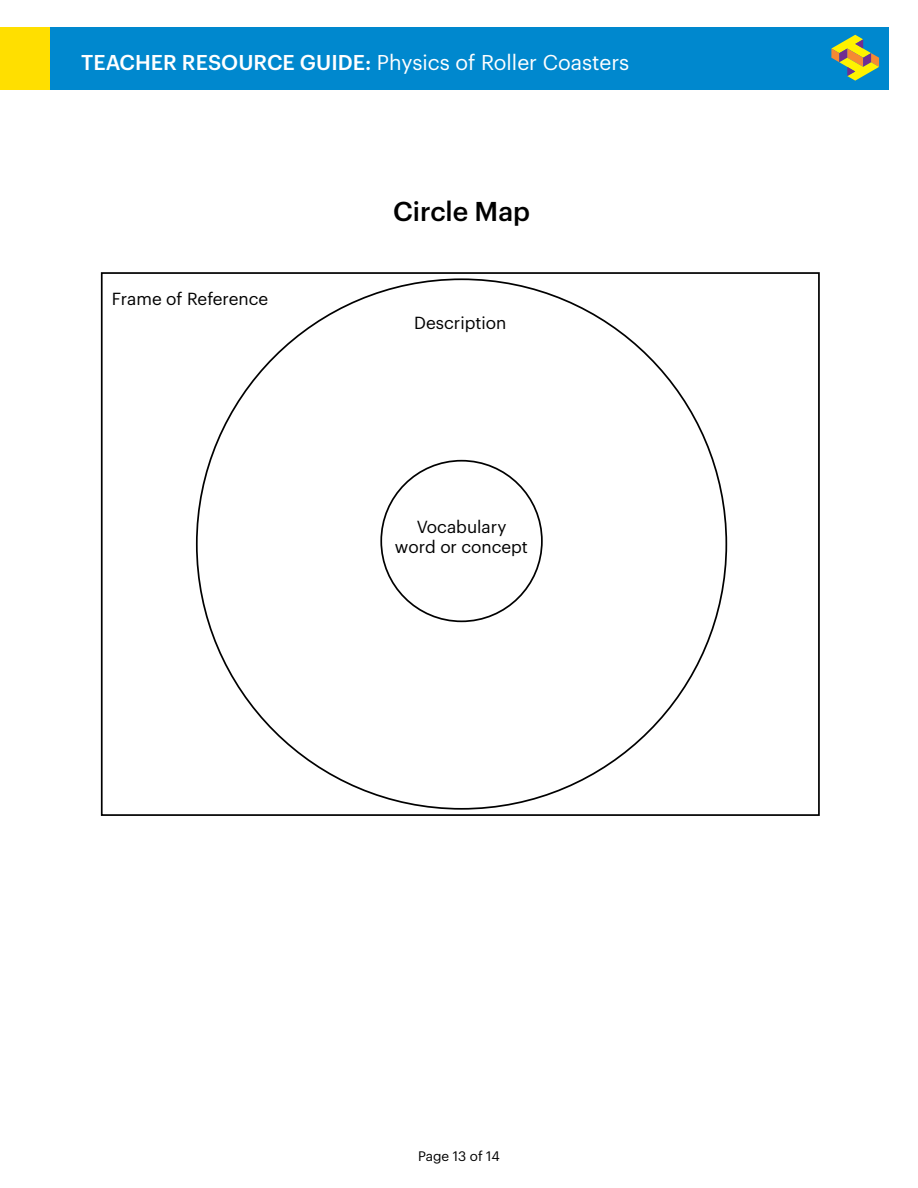
<style>
.page{position:relative;width:918px;height:1188px;background:#fff}
.page>*{position:absolute;margin:0;border:0;box-sizing:border-box;transform-origin:0 0}
.t1{font:500 26.7px "Graphik";color:#000}
.t2{font:21px "Graphik";color:#fff}
.t3{font:17.1px/20.5px "Graphik";color:#000;text-align:center}
.t4{font:13.5px "Graphik";color:#000}
.s1{font-weight:500}
</style>
<div class="page">
<div style="left:26px;top:27px;width:864px;height:63px;background:#0088ce"></div>
<div style="left:0;top:27px;width:50px;height:63px;background:#ffdf00"></div>
<svg style="left:831px;top:35px;width:48px;height:46px"></svg>
<svg style="left:195px;top:278px;width:533px;height:532px"></svg>
<p class="t2" style="left:81px;top:46px;width:550px"><span class="s1">TEACHER RESOURCE GUIDE:</span> Physics of Roller Coasters</p>
<p class="t3" style="left:112px;top:287px;width:158px">Frame of Reference</p>
<h1 class="t1" style="left:393px;top:191px;width:139px">Circle Map</h1>
<p class="t3" style="left:414px;top:311px;width:94px">Description</p>
<p class="t3" style="left:395px;top:515px;width:134px">Vocabulary word or concept</p>
<p class="t4" style="left:418px;top:1146px;width:83px">Page 13 of 14</p>
</div>
